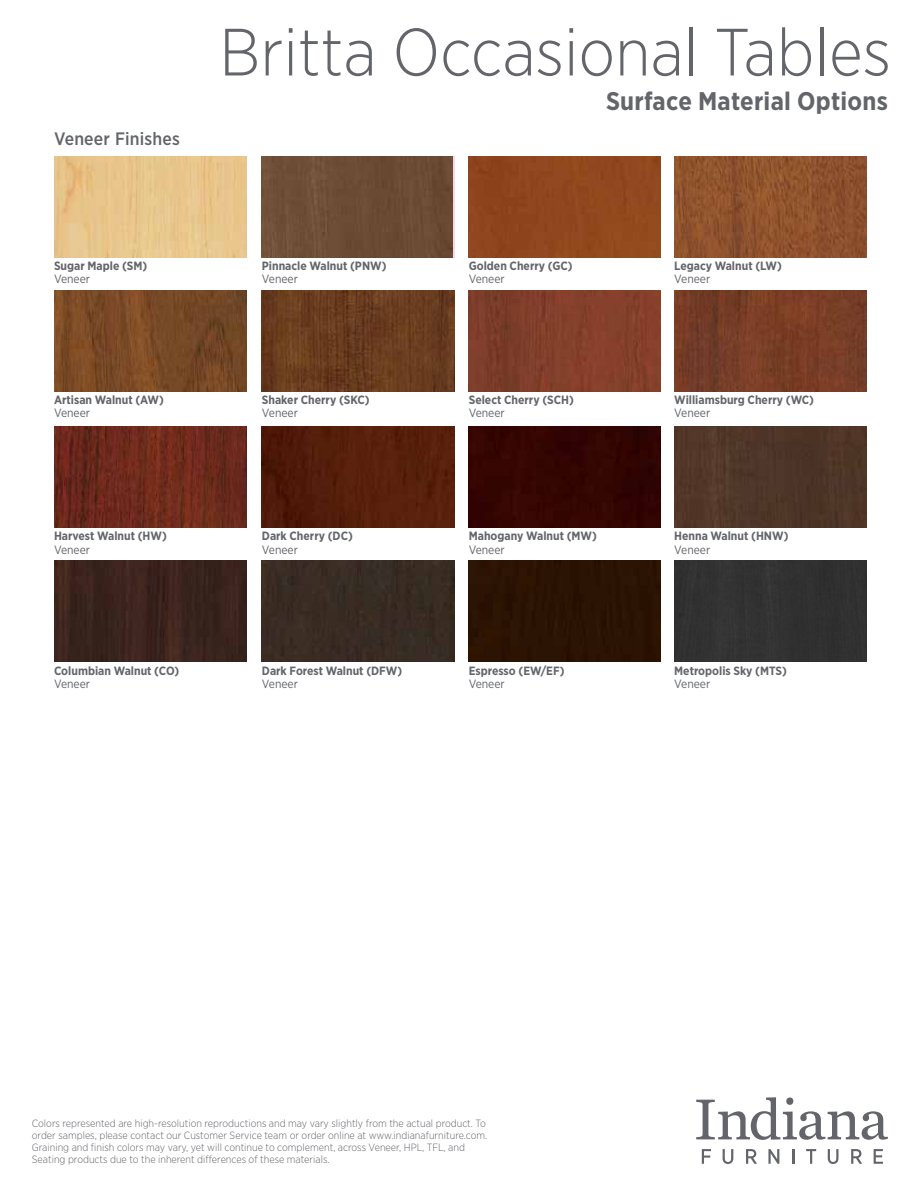
<style>
.page{position:relative;width:918px;height:1188px;background:#fff}
.page>*{position:absolute;margin:0;border:0;box-sizing:border-box;transform-origin:0 0}
.t1{font:300 66.75px "Gotham Narrow";color:#63656a}
.t2{font:700 25.5px "Gotham Narrow";letter-spacing:.01em;color:#63656a}
.t3{font:500 18px "Gotham Narrow";letter-spacing:.01em;color:#63656a}
.t4{font:700 12px "Gotham Narrow";color:#63656a}
.t5{font:12px "Gotham Narrow";color:#63656a}
.t6{font:300 10.5px/12px "Gotham Narrow";color:#63656a}
</style>
<div class="page">
<svg style="left:696px;top:1097px;width:192px;height:43px"></svg>
<svg style="left:702px;top:1149px;width:9px;height:15px"></svg>
<svg style="left:723px;top:1149px;width:10px;height:15px"></svg>
<svg style="left:746px;top:1149px;width:11px;height:15px"></svg>
<svg style="left:768px;top:1149px;width:11px;height:15px"></svg>
<svg style="left:792px;top:1149px;width:2px;height:15px"></svg>
<svg style="left:806px;top:1149px;width:10px;height:15px"></svg>
<svg style="left:828px;top:1149px;width:10px;height:15px"></svg>
<svg style="left:851px;top:1149px;width:11px;height:15px"></svg>
<svg style="left:874px;top:1149px;width:9px;height:15px"></svg>
<img style="left:54px;top:156px;width:192px;height:101px">
<div style="left:469px;top:156px;width:192px;height:101px;background:#90461e"></div>
<img style="left:674px;top:156px;width:192px;height:101px">
<img style="left:54px;top:290px;width:192px;height:101px">
<img style="left:262px;top:290px;width:192px;height:101px">
<img style="left:469px;top:290px;width:192px;height:101px">
<img style="left:674px;top:290px;width:192px;height:101px">
<img style="left:54px;top:427px;width:192px;height:101px">
<img style="left:262px;top:427px;width:192px;height:101px">
<div style="left:469px;top:427px;width:192px;height:101px;background:#330502"></div>
<img style="left:54px;top:561px;width:192px;height:101px">
<div style="left:262px;top:561px;width:192px;height:101px;background:#392c23"></div>
<div style="left:469px;top:561px;width:192px;height:101px;background:#2b1404"></div>
<div style="left:674px;top:561px;width:192px;height:101px;background:#313131"></div>
<div style="left:674px;top:427px;width:192px;height:101px;background:#4e3628"></div>
<div style="left:262px;top:156px;width:191px;height:101px;background:#6c4c35"></div>
<h3 class="t3" style="left:54px;top:127px;width:127px">Veneer Finishes</h3>
<h1 class="t1" style="left:219px;top:11px;width:673px">Britta Occasional Tables</h1>
<h2 class="t2" style="left:606px;top:85px;width:283px">Surface Material Options</h2>
<p class="t4" style="left:54px;top:258px;width:95px">Sugar Maple (SM)</p>
<p class="t5" style="left:54px;top:272px;width:38px">Veneer</p>
<p class="t4" style="left:262px;top:258px;width:126px">Pinnacle Walnut (PNW)</p>
<p class="t5" style="left:262px;top:272px;width:38px">Veneer</p>
<p class="t4" style="left:469px;top:258px;width:105px">Golden Cherry (GC)</p>
<p class="t5" style="left:469px;top:272px;width:38px">Veneer</p>
<p class="t4" style="left:674px;top:258px;width:109px">Legacy Walnut (LW)</p>
<p class="t5" style="left:674px;top:272px;width:38px">Veneer</p>
<p class="t4" style="left:54px;top:392px;width:111px">Artisan Walnut (AW)</p>
<p class="t5" style="left:54px;top:405px;width:38px">Veneer</p>
<p class="t4" style="left:262px;top:392px;width:109px">Shaker Cherry (SKC)</p>
<p class="t5" style="left:262px;top:405px;width:38px">Veneer</p>
<p class="t4" style="left:469px;top:392px;width:107px">Select Cherry (SCH)</p>
<p class="t5" style="left:469px;top:405px;width:38px">Veneer</p>
<p class="t4" style="left:674px;top:392px;width:141px">Williamsburg Cherry (WC)</p>
<p class="t5" style="left:674px;top:405px;width:38px">Veneer</p>
<p class="t4" style="left:54px;top:528px;width:114px">Harvest Walnut (HW)</p>
<p class="t5" style="left:54px;top:542px;width:38px">Veneer</p>
<p class="t4" style="left:262px;top:528px;width:93px">Dark Cherry (DC)</p>
<p class="t5" style="left:262px;top:542px;width:38px">Veneer</p>
<p class="t4" style="left:469px;top:528px;width:130px">Mahogany Walnut (MW)</p>
<p class="t5" style="left:469px;top:542px;width:38px">Veneer</p>
<p class="t4" style="left:674px;top:528px;width:116px">Henna Walnut (HNW)</p>
<p class="t5" style="left:674px;top:542px;width:38px">Veneer</p>
<p class="t4" style="left:54px;top:663px;width:127px">Columbian Walnut (CO)</p>
<p class="t5" style="left:54px;top:676px;width:38px">Veneer</p>
<p class="t4" style="left:262px;top:663px;width:142px">Dark Forest Walnut (DFW)</p>
<p class="t5" style="left:262px;top:676px;width:38px">Veneer</p>
<p class="t4" style="left:469px;top:663px;width:97px">Espresso (EW/EF)</p>
<p class="t5" style="left:469px;top:676px;width:38px">Veneer</p>
<p class="t4" style="left:674px;top:663px;width:114px">Metropolis Sky (MTS)</p>
<p class="t5" style="left:674px;top:676px;width:38px">Veneer</p>
<p class="t6" style="left:32px;top:1117px;width:457px">Colors represented are high-resolution reproductions and may vary slightly from the actual product. To order samples, please contact our Customer Service team or order online at www.indianafurniture.com.<br>Graining and finish colors may vary, yet will continue to complement, across Veneer, HPL, TFL, and Seating products due to the inherent differences of these materials.</p>
</div>
